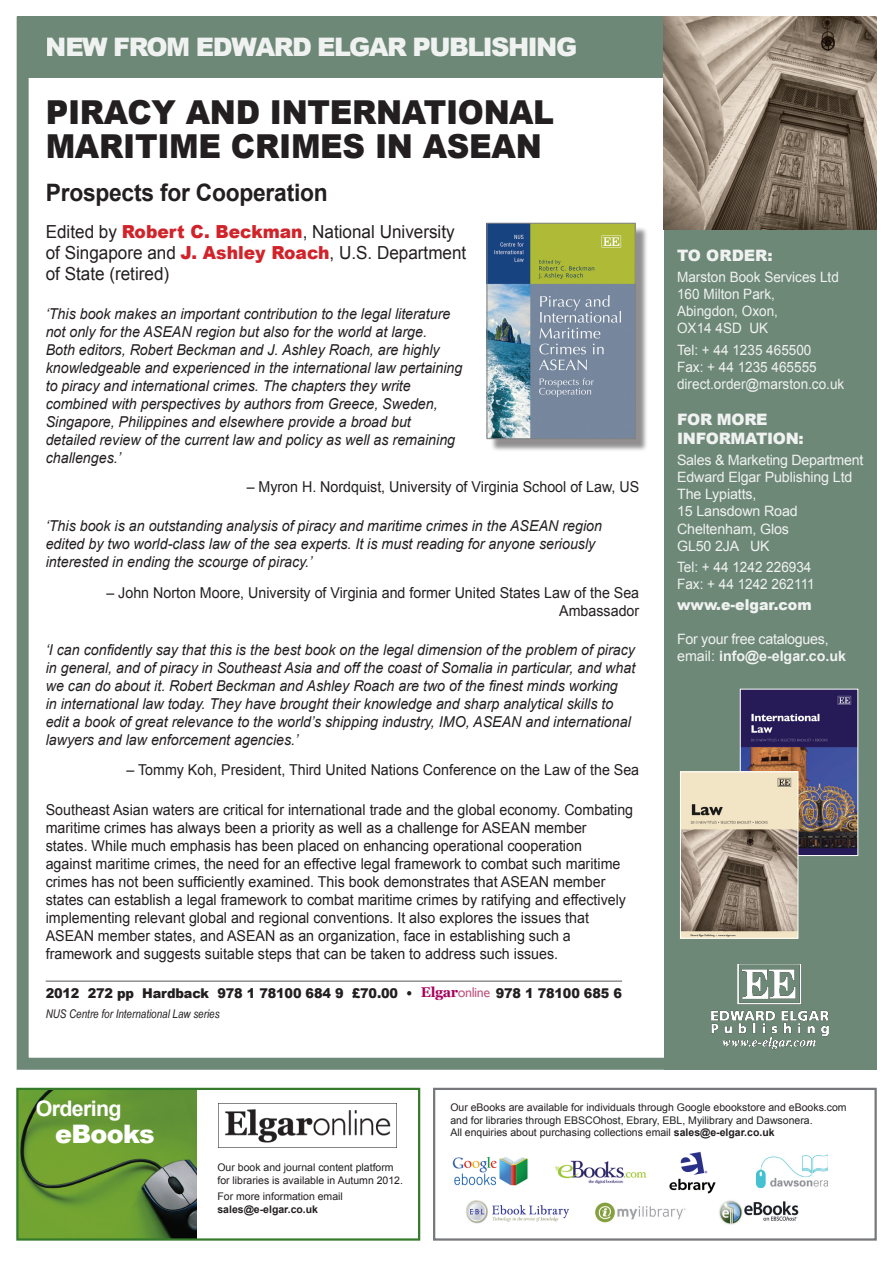
<style>
.page{position:relative;width:893px;height:1263px;background:#fff}
.page>*{position:absolute;margin:0;border:0;box-sizing:border-box;transform-origin:0 0}
.t1{font:900 33px/34.5px "Arial";letter-spacing:-.01em;color:#231f20;scale:.95 1}
.t2{font:900 25.5px "Arial";letter-spacing:-.06em;color:#fff}
.t3{font:700 24px "Arial";letter-spacing:-.01em;color:#231f20;scale:.95 1}
.t4{font:700 21.45px "Arial";letter-spacing:-.03em;color:#fff}
.t5{font:18px/21px "Arial";color:#231f20;scale:.95 1}
.t6{font:900 15.75px/18.9px "Arial";letter-spacing:-.02em;color:#fff}
.t7{font:italic 15px/18px "Arial";color:#231f20;scale:.95 1}
.t8{font:15px/18px "Arial";color:#231f20;text-align:right;scale:.95 1}
.t9{font:900 15px "Arial";color:#fff;scale:.95 1}
.t10{font:14.25px/17.1px "Arial";color:#fff;scale:.95 1}
.t11{font:14.25px/17.1px "Arial";color:#fff}
.t12{font:14.25px/17.1px "Arial";letter-spacing:-.02em;color:#fff}
.t13{font:900 13.5px "Arial";letter-spacing:-.01em;color:#231f20;scale:.95 1}
.t14{font:italic 12px "Arial Narrow";color:#231f20}
.t15{font:10.5px/12.6px "Arial";color:#231f20}
.t16{font:700 10.5px "Arial";color:#231f20}
.s1{font-weight:900;color:#d1232a}
.s2{font-family:"Georgia";font-weight:700;font-size:14.1px;color:#a8015b}
.s3{font-family:"Gill Sans";font-weight:400;font-size:14.1px;color:#bf5881}
.s4{font-weight:700}
</style>
<div class="page">
<div style="left:17px;top:17px;width:859px;height:1053px;border:12px solid #6e8878"></div>
<div style="left:664px;top:229px;width:212px;height:840px;background:#6e8878"></div>
<div style="left:17px;top:17px;width:859px;height:61px;background:#6e8878"></div>
<img style="left:742px;top:691px;width:114px;height:163px">
<div style="left:740px;top:689px;width:118px;height:167px;border:1px solid #fff"></div>
<img style="left:682px;top:773px;width:114px;height:163px">
<div style="left:680px;top:771px;width:118px;height:167px;border:1px solid #fff"></div>
<img style="left:711px;top:964px;width:118px;height:86px">
<img style="left:664px;top:17px;width:212px;height:212px">
<img style="left:19px;top:1091px;width:178px;height:146px">
<img style="left:719px;top:1200px;width:80px;height:25px">
<img style="left:466px;top:1200px;width:102px;height:23px">
<img style="left:555px;top:1160px;width:92px;height:24px">
<img style="left:452px;top:1157px;width:76px;height:29px">
<img style="left:595px;top:1202px;width:91px;height:21px">
<img style="left:756px;top:1154px;width:72px;height:33px">
<img style="left:669px;top:1152px;width:47px;height:42px">
<div style="left:16px;top:1088px;width:404px;height:152px;border:2px solid #357b2b"></div>
<img style="left:218px;top:1104px;width:173px;height:43px">
<div style="left:433px;top:1088px;width:444px;height:152px;border:2px solid #76787b"></div>
<hr style="left:46px;top:981px;width:576px;height:1px;background:#57585a">
<div style="left:490px;top:227px;width:165px;height:231px;background:#231f20;opacity:.5"></div>
<img style="left:489px;top:225px;width:144px;height:212px">
<div style="left:487px;top:223px;width:148px;height:216px;border:1px solid #808285"></div>
<h2 class="t2" style="left:46px;top:29px;width:533px">NEW FROM EDWARD ELGAR PUBLISHING</h2>
<h1 class="t1" style="left:46px;top:94px;width:537px">Piracy and I nternational<br>Maritime Crimes in ASEAN</h1>
<h3 class="t3" style="left:46px;top:177px;width:298px">Prospects for Cooperation</h3>
<p class="t5" style="left:46px;top:222px;width:444px">Edited by <span class="s1">Robert C. Beckman</span>, National University of Singapore and <span class="s1">J. Ashley Roach</span>, U.S. Department of State (retired)</p>
<p class="t7" style="left:46px;top:305px;width:440px">‘This book makes an important contribution to the legal literature not only for the ASEAN region but also for the world at large.<br>Both editors, Robert Beckman and J. Ashley Roach, are highly knowledgeable and experienced in the international law pertaining to piracy and international crimes. The chapters they write combined with perspectives by authors from Greece, Sweden, Singapore, Philippines and elsewhere provide a broad but detailed review of the current law and policy as well as remaining challenges.’</p>
<p class="t8" style="left:247px;top:478px;width:415px">– Myron H. Nordquist, University of Virginia School of Law, US</p>
<p class="t7" style="left:46px;top:517px;width:587px">‘This book is an outstanding analysis of piracy and maritime crimes in the ASEAN region edited by two world-class law of the sea experts. It is must reading for anyone seriously interested in ending the scourge of piracy.’</p>
<p class="t8" style="left:106px;top:584px;width:562px">– John Norton Moore, University of Virginia and former United States Law of the Sea<br>Ambassador</p>
<p class="t7" style="left:46px;top:641px;width:622px">‘I can confidently say that this is the best book on the legal dimension of the problem of piracy in general, and of piracy in Southeast Asia and off the coast of Somalia in particular, and what we can do about it. Robert Beckman and Ashley Roach are two of the finest minds working<br>in international law today. They have brought their knowledge and sharp analytical skills to edit a book of great relevance to the world’s shipping industry, IMO, ASEAN and international lawyers and law enforcement agencies.’</p>
<p class="t8" style="left:126px;top:761px;width:541px">– Tommy Koh, President, Third United Nations Conference on the Law of the Sea</p>
<p class="t8" style="left:46px;top:800px;width:620px;text-align:left">Southeast Asian waters are critical for international trade and the global economy. Combating maritime crimes has always been a priority as well as a challenge for ASEAN member<br>states. While much emphasis has been placed on enhancing operational cooperation<br>against maritime crimes, the need for an effective legal framework to combat such maritime crimes has not been sufficiently examined. This book demonstrates that ASEAN member states can establish a legal framework to combat maritime crimes by ratifying and effectively implementing relevant global and regional conventions. It also explores the issues that ASEAN member states, and ASEAN as an organization, face in establishing such a framework and suggests suitable steps that can be taken to address such issues.</p>
<p class="t13" style="left:46px;top:983px;width:608px">2012 272 pp Hardback 978 1 78100 684 9 £70.00 • <span class="s2">Elgar</span><span class="s3">online</span> 978 1 78100 685 6</p>
<p class="t14" style="left:46px;top:1005px;width:175px">NUS Centre for International Law series</p>
<p class="t6" style="left:677px;top:245px;width:97px">TO ORDER:</p>
<p class="t10" style="left:677px;top:269px;width:172px">Marston Book Services Ltd<br>160 Milton Park,<br>Abingdon, Oxon,<br>OX14 4SD UK</p>
<p class="t10" style="left:677px;top:341px;width:178px">Tel: + 44 1235 465500<br>Fax: + 44 1235 465555 direct.order@marston.co.uk</p>
<p class="t6" style="left:677px;top:409px;width:128px">FOR MORE<br>INFORMATION:</p>
<p class="t11" style="left:677px;top:452px;width:188px">Sales &amp; Marketing Department<br>Edward Elgar Publishing Ltd<br>The Lypiatts,<br>15 Lansdown Road<br>Cheltenham, Glos<br>GL50 2JA UK</p>
<p class="t10" style="left:677px;top:559px;width:146px">Tel: + 44 1242 226934<br>Fax: + 44 1242 262111</p>
<p class="t9" style="left:677px;top:594px;width:143px">www.e-elgar.com</p>
<p class="t12" style="left:677px;top:630px;width:171px">For your free catalogues, email: <span class="s4">info@e-elgar.co.uk</span></p>
<h3 class="t4" style="left:36px;top:1094px;width:87px">Ordering</h3>
<h2 class="t2" style="left:55px;top:1115px;width:101px">eBooks</h2>
<p class="t15" style="left:217px;top:1161px;width:187px">Our book and journal content platform for libraries is available in Autumn 2012.</p>
<p class="t15" style="left:217px;top:1190px;width:127px">For more information email</p>
<p class="t16" style="left:217px;top:1202px;width:102px">sales@e-elgar.co.uk</p>
<p class="t15" style="left:450px;top:1101px;width:398px">Our eBooks are available for individuals through Google ebookstore and eBooks.com and for libraries through EBSCOhost, Ebrary, EBL, Myilibrary and Dawsonera.<br>All enquiries about purchasing collections email <span class="s4">sales@e-elgar.co.uk</span></p>
</div>
